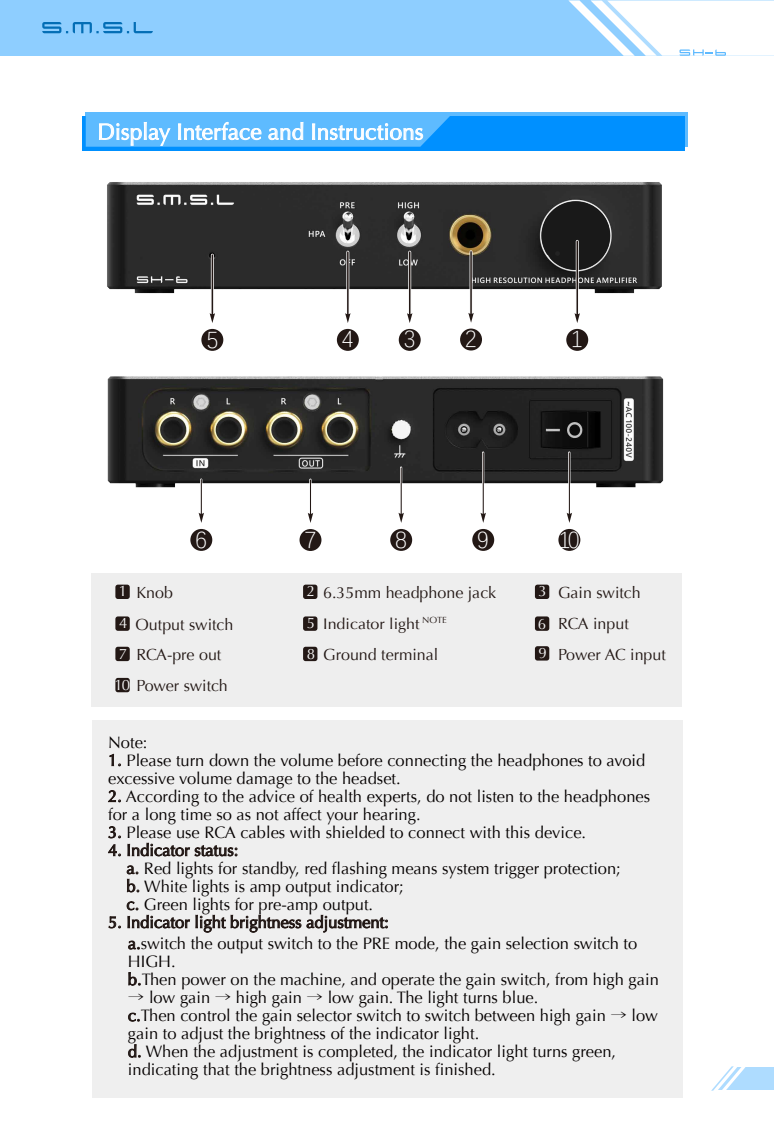
<style>
.page{position:relative;width:774px;height:1132px;background:#fff}
.page>*{position:absolute;margin:0;border:0;box-sizing:border-box;transform-origin:0 0}
.t1{font:300 23.1px "Deng Xian";color:#fff}
.t2{font:22.5px "Optima";letter-spacing:.005em;color:#fff}
.t3{font:16.5px/18px "Optima";color:#040000}
.t4{font:16.2px/32.4px "Optima";color:#231815}
.t5{font:15.3px "Optima";color:#231815;scale:1.05 1}
.t6{font:15px "Optima";color:#f6f6f6}
.s1{font-size:15px;color:#f6f6f6}
.s2{font-family:"Adobe Song Std";font-weight:300}
</style>
<div class="page">
<div style="left:92px;top:573px;width:590px;height:133px;background:#eee"></div>
<svg style="left:453px;top:112px;width:235px;height:35px"></svg>
<div style="left:82px;top:117px;width:602px;height:34px;background:#0090ff"></div>
<div style="left:675px;top:1067px;width:99px;height:22px;background:#aedcff"></div>
<svg style="left:682px;top:1065px;width:64px;height:25px"></svg>
<svg style="left:86px;top:112px;width:367px;height:35px;background:#6dc1ff"></svg>
<div style="left:303px;top:616px;width:14px;height:14px;background:#231815;border-radius:3px"></div>
<div style="left:535px;top:616px;width:14px;height:14px;background:#231815;border-radius:3px"></div>
<div style="left:535px;top:646px;width:14px;height:14px;background:#231815;border-radius:3px"></div>
<div style="left:115px;top:646px;width:15px;height:15px;background:#231815;border-radius:3px"></div>
<div style="left:303px;top:646px;width:14px;height:15px;background:#231815;border-radius:3px"></div>
<div style="left:115px;top:584px;width:15px;height:14px;background:#231815;border-radius:3px"></div>
<div style="left:303px;top:584px;width:14px;height:14px;background:#231815;border-radius:3px"></div>
<div style="left:535px;top:584px;width:14px;height:14px;background:#231815;border-radius:3px"></div>
<div style="left:115px;top:616px;width:15px;height:14px;background:#231815;border-radius:3px"></div>
<div style="left:0;top:0;width:774px;height:55px;background:#8eceff"></div>
<svg style="left:42px;top:22px;width:111px;height:11px"></svg>
<svg style="left:568px;top:0;width:206px;height:56px"></svg>
<img style="left:107px;top:182px;width:555px;height:111px">
<hr style="left:469px;top:252px;width:3px;height:62px;background:#f6f6f6">
<hr style="left:470px;top:252px;width:2px;height:62px;background:#231815">
<svg style="left:468px;top:313px;width:6px;height:9px"></svg>
<div style="left:460px;top:328px;width:22px;height:22px;background:#231815;border-radius:50%"></div>
<hr style="left:408px;top:252px;width:3px;height:63px;background:#f6f6f6">
<hr style="left:409px;top:252px;width:1px;height:63px;background:#231815">
<svg style="left:407px;top:313px;width:5px;height:10px"></svg>
<div style="left:399px;top:329px;width:22px;height:22px;background:#231815;border-radius:50%"></div>
<hr style="left:346px;top:252px;width:3px;height:63px;background:#f6f6f6">
<hr style="left:347px;top:252px;width:2px;height:63px;background:#231815">
<svg style="left:345px;top:313px;width:6px;height:10px"></svg>
<div style="left:337px;top:329px;width:22px;height:22px;background:#231815;border-radius:50%"></div>
<hr style="left:211px;top:255px;width:3px;height:60px;background:#f6f6f6">
<hr style="left:212px;top:255px;width:1px;height:60px;background:#231815">
<svg style="left:210px;top:313px;width:5px;height:10px"></svg>
<div style="left:201px;top:329px;width:22px;height:22px;background:#231815;border-radius:50%"></div>
<div style="left:542px;top:201px;width:68px;height:69px;background:#191919;border-radius:50%"></div>
<hr style="left:576px;top:241px;width:3px;height:74px;background:#f6f6f6">
<hr style="left:576px;top:241px;width:2px;height:74px;background:#231815">
<svg style="left:574px;top:313px;width:6px;height:10px"></svg>
<div style="left:566px;top:329px;width:22px;height:22px;background:#231815;border-radius:50%"></div>
<img style="left:107px;top:376px;width:557px;height:112px">
<hr style="left:200px;top:479px;width:2px;height:37px;background:#fff">
<hr style="left:201px;top:479px;width:1px;height:37px;background:#231815">
<svg style="left:199px;top:512px;width:5px;height:10px"></svg>
<div style="left:190px;top:529px;width:22px;height:21px;background:#231815;border-radius:50%"></div>
<hr style="left:309px;top:479px;width:2px;height:38px;background:#fff">
<hr style="left:310px;top:480px;width:1px;height:37px;background:#231815">
<svg style="left:308px;top:513px;width:5px;height:10px"></svg>
<div style="left:299px;top:529px;width:22px;height:22px;background:#231815;border-radius:50%"></div>
<hr style="left:400px;top:467px;width:2px;height:49px;background:#fff">
<hr style="left:401px;top:467px;width:1px;height:49px;background:#231815">
<svg style="left:398px;top:512px;width:6px;height:10px"></svg>
<div style="left:390px;top:529px;width:22px;height:21px;background:#231815;border-radius:50%"></div>
<hr style="left:482px;top:452px;width:2px;height:64px;background:#fff">
<hr style="left:483px;top:452px;width:1px;height:64px;background:#231815">
<svg style="left:480px;top:512px;width:6px;height:10px"></svg>
<div style="left:472px;top:529px;width:22px;height:21px;background:#231815;border-radius:50%"></div>
<hr style="left:568px;top:452px;width:2px;height:64px;background:#fff">
<hr style="left:569px;top:452px;width:1px;height:64px;background:#231815">
<svg style="left:567px;top:512px;width:5px;height:10px"></svg>
<div style="left:558px;top:529px;width:22px;height:21px;background:#231815;border-radius:50%"></div>
<div style="left:115px;top:677px;width:15px;height:15px;background:#231815;border-radius:3px"></div>
<div style="left:92px;top:720px;width:590px;height:377px;background:#efefef"></div>
<svg style="left:109px;top:753px;width:12px;height:13px"></svg>
<svg style="left:108px;top:790px;width:13px;height:12px"></svg>
<svg style="left:108px;top:826px;width:13px;height:30px"></svg>
<svg style="left:127px;top:842px;width:111px;height:14px"></svg>
<svg style="left:126px;top:865px;width:14px;height:27px"></svg>
<svg style="left:108px;top:901px;width:280px;height:31px"></svg>
<svg style="left:128px;top:940px;width:12px;height:9px"></svg>
<svg style="left:128px;top:972px;width:13px;height:13px"></svg>
<svg style="left:128px;top:1012px;width:12px;height:9px"></svg>
<svg style="left:128px;top:1044px;width:13px;height:13px"></svg>
<h2 class="t2" style="left:97px;top:119px;width:328px">Display Interface and Instructions</h2>
<h1 class="t1" style="left:206px;top:325px;width:13px">5</h1>
<h1 class="t1" style="left:342px;top:324px;width:13px">4</h1>
<h1 class="t1" style="left:404px;top:324px;width:13px">3</h1>
<h1 class="t1" style="left:465px;top:324px;width:13px">2</h1>
<h1 class="t1" style="left:571px;top:324px;width:13px">1</h1>
<h1 class="t1" style="left:195px;top:525px;width:13px">6</h1>
<h1 class="t1" style="left:304px;top:525px;width:13px">7</h1>
<h1 class="t1" style="left:395px;top:525px;width:13px">8</h1>
<h1 class="t1" style="left:477px;top:525px;width:13px">9</h1>
<h1 class="t1" style="left:559px;top:525px;width:22px">10</h1>
<p class="t4" style="left:136px;top:576px;width:99px">Knob<br>Output switch</p>
<p class="t4" style="left:558px;top:576px;width:84px">Gain switch</p>
<p class="t4" style="left:323px;top:576px;width:174px">6.35mm headphone jack</p>
<p class="t6" style="left:119px;top:582px;width:10px">1</p>
<p class="t6" style="left:307px;top:582px;width:10px">2</p>
<p class="t6" style="left:538px;top:582px;width:10px">3</p>
<p class="t6" style="left:119px;top:614px;width:10px">4</p>
<p class="t5" style="left:323px;top:614px;width:119px">Indicator light <sup>NOTE</sup></p>
<p class="t6" style="left:307px;top:614px;width:10px">5</p>
<p class="t4" style="left:538px;top:606px;width:92px"><span class="s1">6</span> RCA input</p>
<p class="t4" style="left:119px;top:638px;width:104px"><span class="s1">7</span> RCA-pre out</p>
<p class="t4" style="left:307px;top:638px;width:133px"><span class="s1">8</span> Ground terminal</p>
<p class="t6" style="left:538px;top:644px;width:10px">9</p>
<p class="t4" style="left:115px;top:669px;width:115px"><span class="s1">10</span> Power switch</p>
<p class="t4" style="left:558px;top:638px;width:109px">Power AC input</p>
<p class="t3" style="left:108px;top:733px;width:41px">Note:</p>
<p class="t3" style="left:108px;top:751px;width:539px">1. Please turn down the volume before connecting the headphones to avoid excessive volume damage to the headset.</p>
<p class="t3" style="left:108px;top:787px;width:543px">2. According to the advice of health experts, do not listen to the headphones for a long time so as not affect your hearing.</p>
<p class="t3" style="left:108px;top:823px;width:479px">3. Please use RCA cables with shielded to connect with this device.</p>
<p class="t3" style="left:126px;top:841px;width:496px;text-indent:-18px">4. Indicator status:<br>a. Red lights for standby, red flashing means system trigger protection; b. White lights is amp output indicator;<br>c. Green lights for pre-amp output.</p>
<p class="t3" style="left:128px;top:911px;width:511px;line-height:21.3px;text-indent:-20px">5. Indicator light brightness adjustment:<br>a.switch the output switch to the PRE mode, the gain selection switch to</p>
<p class="t3" style="left:128px;top:952px;width:532px">HIGH.<br>b.Then power on the machine, and operate the gain switch, from high gain</p>
<p class="t3" style="left:128px;top:988px;width:531px"><span class="s2">→</span> low gain <span class="s2">→</span> high gain <span class="s2">→</span> low gain. The light turns blue.<br>c.Then control the gain selector switch to switch between high gain <span class="s2">→</span> low gain to adjust the brightness of the indicator light.<br>d. When the adjustment is completed, the indicator light turns green, indicating that the brightness adjustment is finished.</p>
</div>
